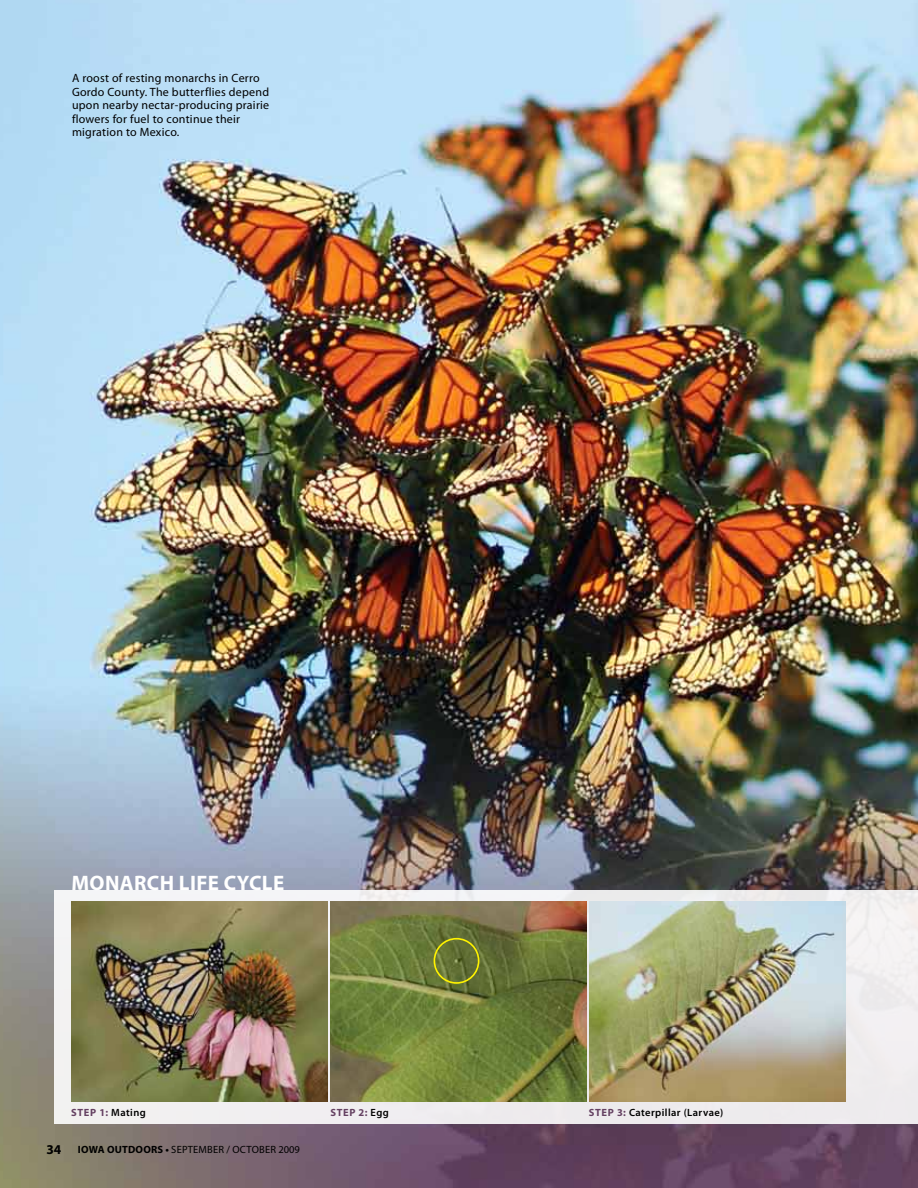
<style>
.page{position:relative;width:918px;height:1188px;background:#fff}
.page>*{position:absolute;margin:0;border:0;box-sizing:border-box;transform-origin:0 0}
.t1{font:700 21px "Myriad Pro";letter-spacing:.02em;color:#fff}
.t2{font:12px/13.5px "Myriad Pro";letter-spacing:.02em;color:#000}
.t3{font:10.5px "Myriad Pro";letter-spacing:.02em;color:#000}
.t4{font:600 10.5px "Myriad Pro";letter-spacing:.04em;color:#000}
.t5{font:700 10.5px "Myriad Pro";letter-spacing:.06em;color:#654162}
.s1{font-weight:600;color:#000}
.s2{font-weight:700;color:#654162}
.s3{font-weight:700;font-size:13.5px}
.s4{font-weight:700}
</style>
<div class="page">
<img style="left:0;top:0;width:918px;height:1188px">
<div style="left:54px;top:890px;width:864px;height:234px;background:#f1eef0"></div>
<img style="left:71px;top:902px;width:257px;height:200px">
<img style="left:330px;top:902px;width:257px;height:200px">
<div style="left:434px;top:938px;width:45px;height:46px;border:2px solid #fff200;border-radius:50%"></div>
<img style="left:590px;top:902px;width:256px;height:200px">
<p class="t2" style="left:72px;top:71px;width:199px">A roost of resting monarchs in Cerro Gordo County. The butterflies depend upon nearby nectar-producing prairie flowers for fuel to continue their migration to Mexico.</p>
<h1 class="t1" style="left:71px;top:869px;width:166px">MONARCH LIFE CYCLE</h1>
<p class="t5" style="left:71px;top:1105px;width:76px">STEP 1: <span class="s1">Mating</span></p>
<p class="t5" style="left:331px;top:1105px;width:60px">STEP 2: <span class="s1">Egg</span></p>
<p class="t4" style="left:589px;top:1105px;width:136px"><span class="s2">STEP 3:</span> Caterpillar (Larvae)</p>
<p class="t3" style="left:46px;top:1143px;width:255px"><span class="s3">34</span> <span class="s4">IOWA OUTDOORS •</span> september / october 2009</p>
</div>
